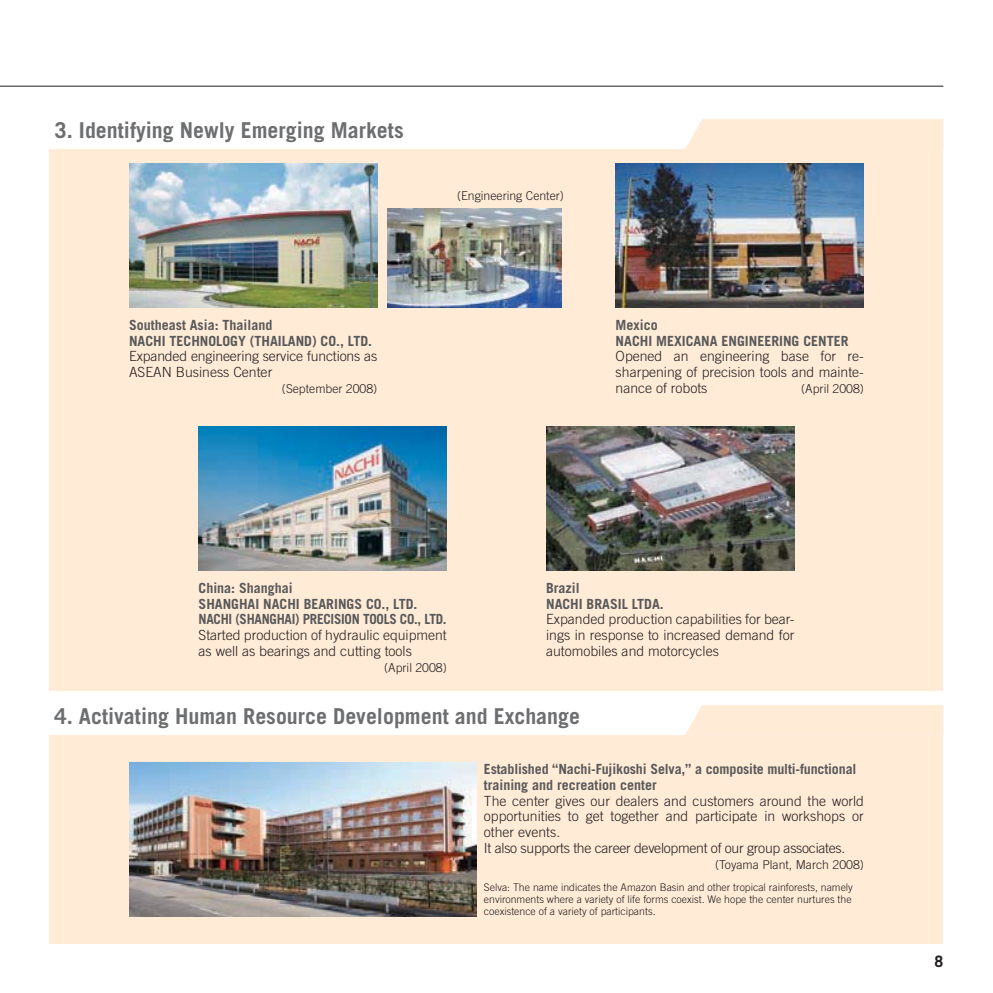
<style>
.page{position:relative;width:993px;height:993px;background:#fff}
.page>*{position:absolute;margin:0;border:0;box-sizing:border-box;transform-origin:0 0}
.t1{font:700 21.88px "Trade Gothic";color:#6d6e70}
.t2{font:700 15.75px "Trade Gothic";color:#231f20}
.t3{font:300 14px/15.8px "Trade Gothic";color:#231f20}
.t4{font:700 14px/15.8px "Trade Gothic";color:#58595b}
.t5{font:300 12.25px "Trade Gothic";color:#231f20}
.t6{font:300 10.5px/12.2px "Trade Gothic";color:#231f20}
</style>
<div class="page">
<div style="left:50px;top:149px;width:893px;height:541px;background:#ffebd6"></div>
<div style="left:50px;top:734px;width:893px;height:209px;background:#ffebd6"></div>
<div style="left:685px;top:119px;width:258px;height:30px;background:#ffebd6"></div>
<div style="left:686px;top:705px;width:257px;height:29px;background:#ffebd6"></div>
<img style="left:546px;top:427px;width:248px;height:143px">
<img style="left:615px;top:164px;width:248px;height:144px">
<img style="left:129px;top:164px;width:248px;height:144px">
<img style="left:387px;top:208px;width:174px;height:100px">
<img style="left:198px;top:427px;width:248px;height:143px">
<img style="left:129px;top:762px;width:347px;height:153px">
<hr style="left:0;top:86px;width:943px;height:1px;background:#231f20">
<h1 class="t1" style="left:55px;top:122px;width:350px">3. Identifying Newly Emerging Markets</h1>
<p class="t4" style="left:129px;top:318px;width:244px">Southeast Asia: Thailand<br>NACHI TECHNOLOGY (THAILAND) CO., LTD.</p>
<p class="t3" style="left:129px;top:349px;width:250px">Expanded engineering service functions as<br>ASEAN Business Center</p>
<p class="t5" style="left:282px;top:384px;width:97px">(September 2008)</p>
<p class="t5" style="left:457px;top:190px;width:108px">(Engineering Center)</p>
<p class="t4" style="left:615px;top:318px;width:234px">Mexico<br>NACHI MEXICANA ENGINEERING CENTER</p>
<p class="t3" style="left:615px;top:349px;width:250px;text-align:justify">Opened an engineering base for re&shy;sharpening of precision tools and mainte&shy;nance of robots</p>
<p class="t5" style="left:801px;top:384px;width:64px">(April 2008)</p>
<p class="t4" style="left:198px;top:581px;width:249px">China: Shanghai<br>SHANGHAI NACHI BEARINGS CO., LTD.<br>NACHI (SHANGHAI) PRECISION TOOLS CO., LTD.</p>
<p class="t3" style="left:198px;top:628px;width:250px">Started production of hydraulic equipment as well as bearings and cutting tools</p>
<p class="t5" style="left:384px;top:662px;width:64px">(April 2008)</p>
<p class="t4" style="left:546px;top:581px;width:119px">Brazil<br>NACHI BRASIL LTDA.</p>
<p class="t3" style="left:546px;top:612px;width:250px;text-align:justify">Expanded production capabilities for bear&shy;ings in response to increased demand for automobiles and motorcycles</p>
<h1 class="t1" style="left:55px;top:707px;width:527px">4. Activating Human Resource Development and Exchange</h1>
<p class="t4" style="left:484px;top:762px;width:374px">Established “Nachi-Fujikoshi Selva,” a composite multi- functional training and recreation center</p>
<p class="t3" style="left:484px;top:793px;width:381px">The center gives our dealers and customers around the world opportunities to get together and participate in workshops or other events.<br>It also supports the career development of our group associates.</p>
<p class="t5" style="left:715px;top:859px;width:150px">(Toyama Plant, March 2008)</p>
<p class="t6" style="left:484px;top:881px;width:370px">Selva: The name indicates the Amazon Basin and other tropical rainforests, namely environments where a variety of life forms coexist. We hope the center nurtures the coexistence of a variety of participants.</p>
<p class="t2" style="left:934px;top:955px;width:10px">8</p>
</div>
